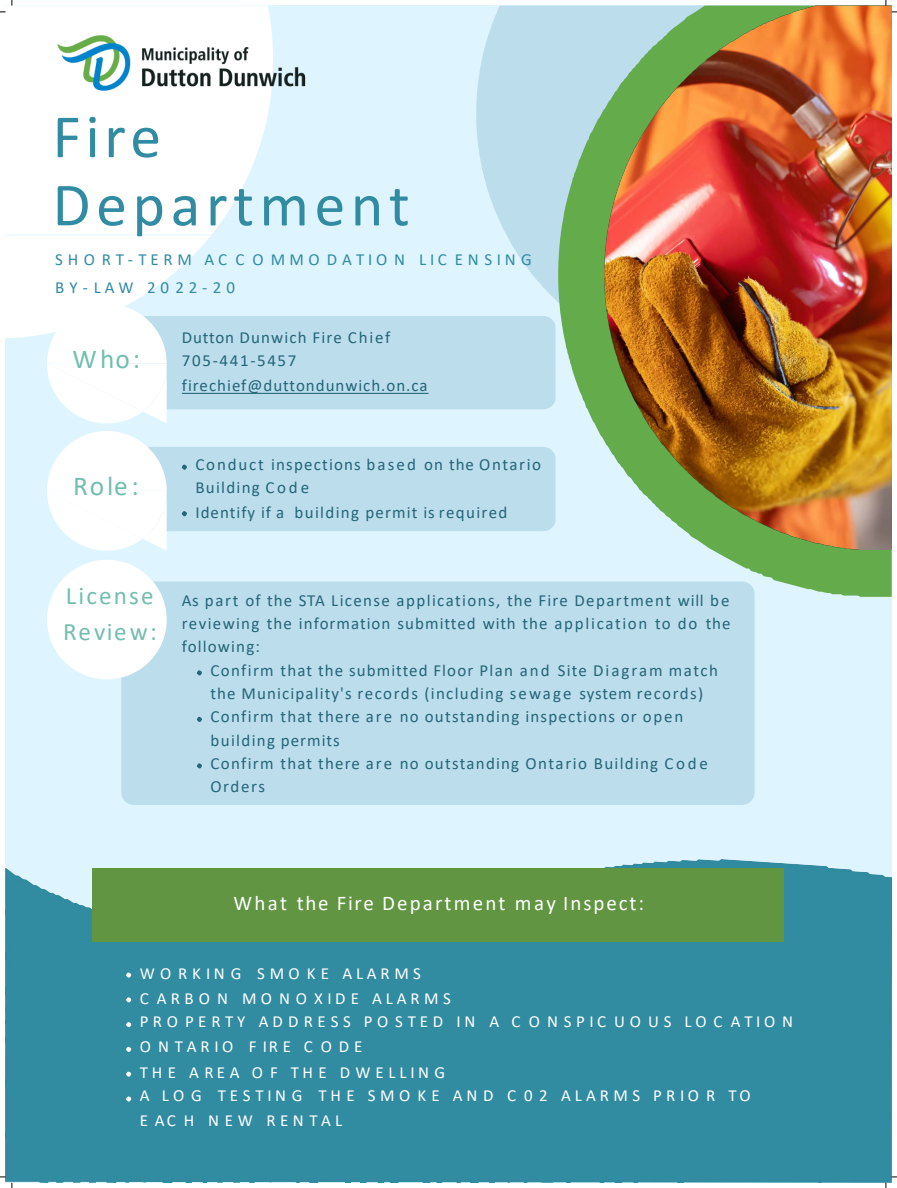
<style>
.page{position:relative;width:897px;height:1188px;background:#fff}
.page>*{position:absolute;margin:0;border:0;box-sizing:border-box;transform-origin:0 0}
.t1{font:61.95px/68.2px "Calibri";letter-spacing:.09em;color:#318ba2}
.t2{font:27.38px "Calibri";letter-spacing:.06em;color:#73beaf}
.t3{font:25.12px/35.2px "Calibri";letter-spacing:.085em;color:#73beaf}
.t4{font:21px "Calibri";letter-spacing:.1em;color:#fff}
.t5{font:16.95px/23.3px "Calibri";letter-spacing:.07em;color:#236678}
.t6{font:16.95px/24.7px "Calibri";letter-spacing:.265em;color:#fff}
.t7{font:16.95px/28.5px "Calibri";letter-spacing:.275em;color:#318ba2}
</style>
<div class="page">
<div style="left:6px;top:6px;width:885px;height:1176px;background:#def5ff"></div>
<svg style="left:476px;top:6px;width:82px;height:361px;fill:#bcddec"></svg>
<svg style="left:558px;top:6px;width:333px;height:590px"></svg>
<img style="left:604px;top:6px;width:287px;height:543px">
<img style="left:6px;top:6px;width:266px;height:332px">
<div style="left:6px;top:859px;width:885px;height:323px;background:#318ca1"></div>
<div style="left:121px;top:581px;width:633px;height:223px;background:#bcddec"></div>
<svg style="left:47px;top:560px;width:120px;height:119px"></svg>
<img style="left:55px;top:34px;width:251px;height:58px">
<svg style="left:47px;top:304px;width:508px;height:119px"></svg>
<div style="left:92px;top:868px;width:691px;height:74px;background:#619542"></div>
<svg style="left:126px;top:972px;width:5px;height:5px"></svg>
<svg style="left:126px;top:997px;width:5px;height:5px"></svg>
<svg style="left:126px;top:1022px;width:5px;height:5px"></svg>
<svg style="left:126px;top:1046px;width:5px;height:5px"></svg>
<svg style="left:126px;top:1071px;width:5px;height:5px"></svg>
<svg style="left:126px;top:1096px;width:5px;height:5px"></svg>
<svg style="left:47px;top:431px;width:508px;height:119px"></svg>
<svg style="left:197px;top:670px;width:5px;height:5px"></svg>
<svg style="left:197px;top:716px;width:5px;height:6px"></svg>
<svg style="left:197px;top:763px;width:5px;height:5px"></svg>
<svg style="left:885px;top:1176px;width:11px;height:11px"></svg>
<h2 class="t1" style="left:52px;top:101px;width:358px">Fire<br>Department</h2>
<h2 class="t7" style="left:55px;top:244px;width:478px">SHO RT-TERM AC C O MMO DATIO N LIC ENSING<br>BY-LAW 2022-20</h2>
<p class="t2" style="left:73px;top:340px;width:69px">Who:</p>
<p class="t2" style="left:73px;top:467px;width:67px">Role:</p>
<p class="t5" style="left:182px;top:325px;width:210px">Dutton Dunwich Fire Chief<br>705-441-5457</p>
<p class="t5" style="left:182px;top:373px;width:247px">firechief@duttondunwich.on.ca</p>
<p class="t5" style="left:195px;top:452px;width:347px">Conduct inspections based on the Ontario<br>Building Code</p>
<p class="t5" style="left:195px;top:500px;width:313px">Identify if a building permit is required</p>
<p class="t3" style="left:63px;top:577px;width:95px">License<br>Review:</p>
<p class="t5" style="left:182px;top:588px;width:550px;text-align:justify">As part of the STA License applications, the Fire Department will be reviewing the information submitted with the application to do the following:</p>
<p class="t5" style="left:210px;top:658px;width:509px">Confirm that the submitted Floor Plan and Site Diagram match the Municipality's records (including sewage system records)<br>Confirm that there are no outstanding inspections or open building permits</p>
<p class="t5" style="left:210px;top:751px;width:499px">Confirm that there are no outstanding Ontario Building Code<br>Orders</p>
<p class="t4" style="left:233px;top:888px;width:412px">What the Fire Department may Inspect:</p>
<p class="t6" style="left:140px;top:960px;width:282px">WO RKING SMO KE ALARMS</p>
<p class="t6" style="left:140px;top:985px;width:312px">C ARBO N MO NO XIDE ALARMS</p>
<p class="t6" style="left:140px;top:1008px;width:654px">PRO PERTY ADDRESS PO STED IN A C O NSPIC UO US LO C ATIO N<br>O NTARIO F IRE C O DE</p>
<p class="t6" style="left:140px;top:1059px;width:307px">THE A REA O F THE DWELLING</p>
<p class="t6" style="left:140px;top:1082px;width:612px">A LO G TESTING THE SMO KE AND C 02 ALARMS PRIO R TO<br>E AC H NEW RENTAL</p>
</div>
